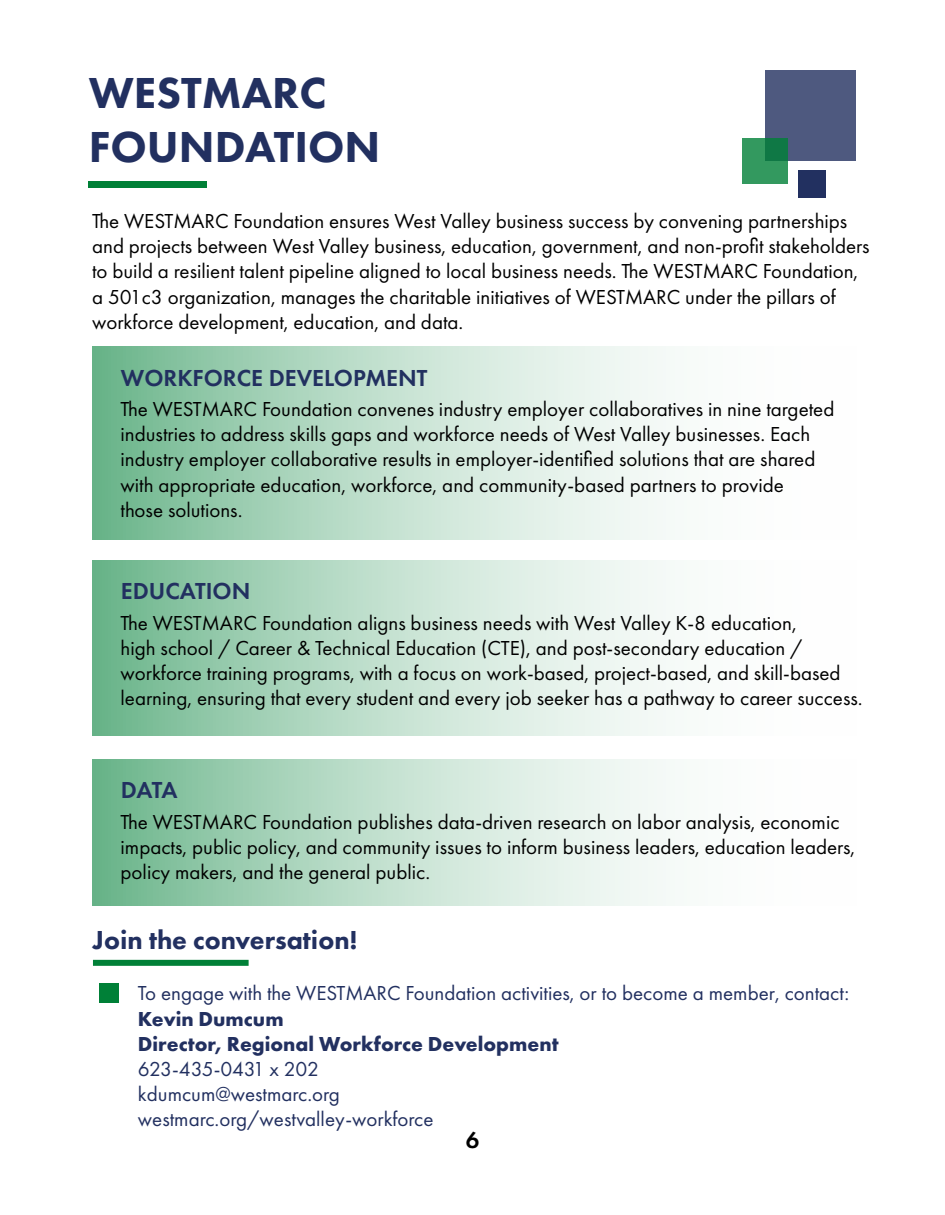
<style>
.page{position:relative;width:945px;height:1215px;background:#fff}
.page>*{position:absolute;margin:0;border:0;box-sizing:border-box;transform-origin:0 0}
.t1{font:800 45px/54px "Futura PT";color:#223060}
.t2{font:800 27px "Futura PT";color:#223060}
.t3{font:600 24px "Futura PT";color:#223060}
.t4{font:600 24px "Futura PT";color:#000}
.t5{font:21px/25.2px "Futura PT";color:#000}
.t6{font:21px/25.2px "Futura PT";color:#223060}
.t7{font:700 21px/25.2px "Futura PT";color:#223060}
</style>
<div class="page">
<div style="left:765px;top:70px;width:91px;height:91px;background:#4e597f"></div>
<svg style="left:743px;top:139px;width:45px;height:45px;background:#2a9058"></svg>
<div style="left:798px;top:170px;width:28px;height:28px;background:#223060"></div>
<div style="left:89px;top:181px;width:118px;height:7px;background:#008037"></div>
<svg style="left:93px;top:347px;width:573px;height:192px;background:#badcc9"></svg>
<svg style="left:93px;top:560px;width:573px;height:176px;background:#badcc9"></svg>
<svg style="left:93px;top:759px;width:573px;height:147px;background:#badcc9"></svg>
<div style="left:93px;top:960px;width:156px;height:6px;background:#008037"></div>
<div style="left:99px;top:983px;width:20px;height:20px;background:#008037"></div>
<h1 class="t1" style="left:89px;top:65px;width:293px">WESTMARC<br>FOUNDATION</h1>
<p class="t5" style="left:92px;top:208px;width:779px">The WESTMARC Foundation ensures West Valley business success by convening partnerships and projects between West Valley business, education, government, and non-profit stakeholders to build a resilient talent pipeline aligned to local business needs. The WESTMARC Foundation, a 501c3 organization, manages the charitable initiatives of WESTMARC under the pillars of workforce development, education, and data.</p>
<p class="t3" style="left:121px;top:362px;width:308px">WORKFORCE DEVELOPMENT</p>
<p class="t5" style="left:121px;top:396px;width:715px">The WESTMARC Foundation convenes industry employer collaboratives in nine targeted industries to address skills gaps and workforce needs of West Valley businesses. Each industry employer collaborative results in employer-identified solutions that are shared with appropriate education, workforce, and community-based partners to provide<br>those solutions.</p>
<p class="t3" style="left:121px;top:576px;width:131px">EDUCATION</p>
<p class="t5" style="left:121px;top:610px;width:744px">The WESTMARC Foundation aligns business needs with West Valley K-8 education,<br>high school / Career &amp; Technical Education (CTE), and post-secondary education / workforce training programs, with a focus on work-based, project-based, and skill-based learning, ensuring that every student and every job seeker has a pathway to career success.</p>
<p class="t3" style="left:121px;top:775px;width:58px">DATA</p>
<p class="t5" style="left:121px;top:809px;width:736px">The WESTMARC Foundation publishes data-driven research on labor analysis, economic impacts, public policy, and community issues to inform business leaders, education leaders, policy makers, and the general public.</p>
<p class="t2" style="left:93px;top:924px;width:266px">Join the conversation!</p>
<p class="t6" style="left:138px;top:981px;width:713px">To engage with the WESTMARC Foundation activities, or to become a member, contact:</p>
<p class="t7" style="left:138px;top:1006px;width:422px">Kevin Dumcum<br>Director, Regional Workforce Development</p>
<p class="t6" style="left:138px;top:1056px;width:297px">623-435-0431 x 202 kdumcum@westmarc.org westmarc.org/westvalley-workforce</p>
<p class="t4" style="left:466px;top:1125px;width:15px">6</p>
</div>
